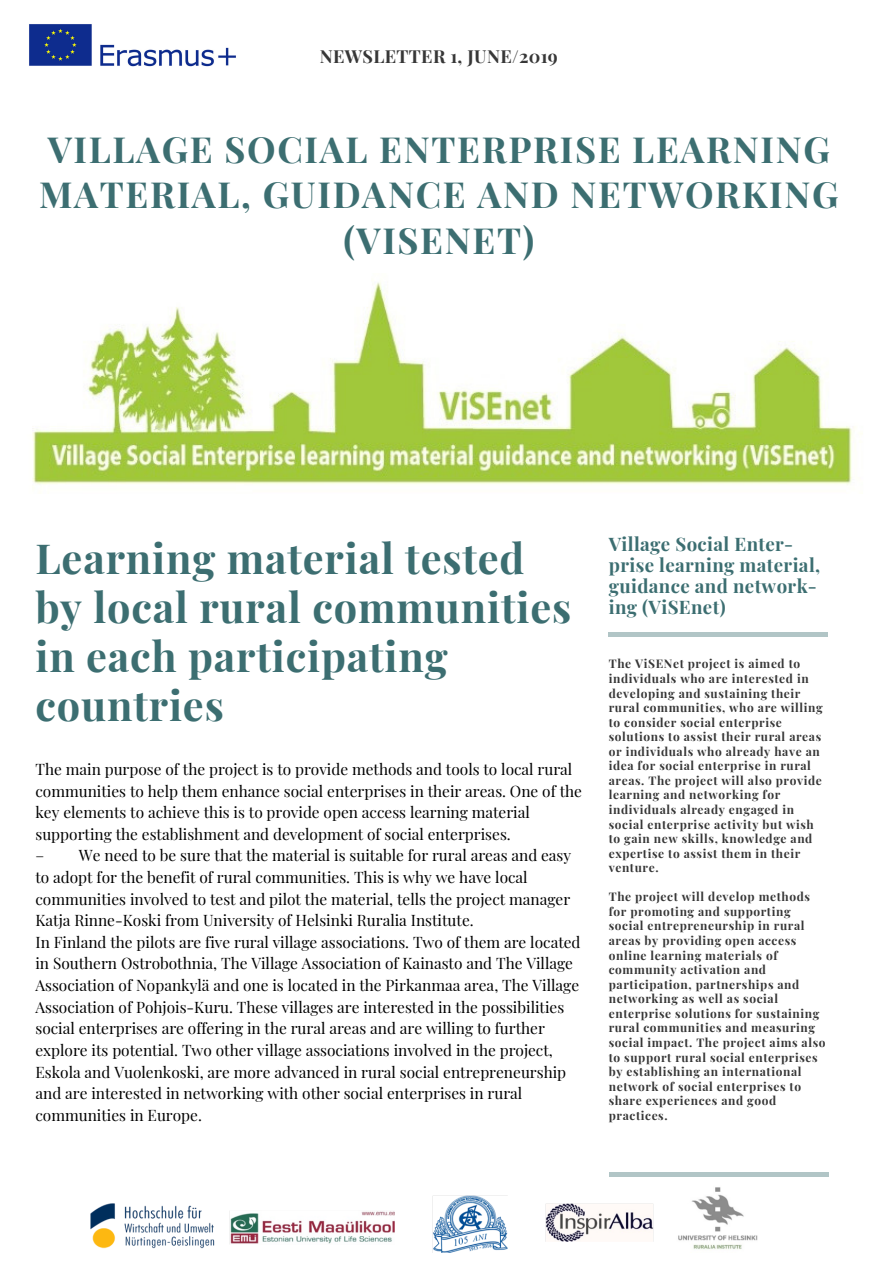
<style>
.page{position:relative;width:894px;height:1264px;background:#fff}
.page>*{position:absolute;margin:0;border:0;box-sizing:border-box;transform-origin:0 0}
.t1{font:700 41.4px/48.8px "Playfair Display";letter-spacing:.02em;color:#3c6e71}
.t2{font:700 36px/45px "Playfair Display";letter-spacing:.045em;color:#3c6e71;text-align:center}
.t3{font:700 18.6px/21.3px "Playfair Display";letter-spacing:.02em;color:#3c6e71}
.t4{font:700 18px "Playfair Display";letter-spacing:.02em;color:#373737}
.t5{font:15.45px/21.6px "Playfair Display";color:#000}
.t6{font:700 12px/14.5px "Playfair Display";letter-spacing:.05em;color:#373737}
</style>
<div class="page">
<img style="left:32px;top:282px;width:831px;height:203px">
<hr style="left:609px;top:1172px;width:218px;height:4px;background:#b1c5c6">
<hr style="left:608px;top:633px;width:219px;height:3px;background:#3c6e71">
<img style="left:29px;top:24px;width:207px;height:43px">
<img style="left:90px;top:1187px;width:668px;height:65px">
<p class="t4" style="left:320px;top:43px;width:239px">NEWSLETTER 1, JUNE/2019</p>
<h2 class="t2" style="left:39px;top:126px;width:801px">VILLAGE SOCIAL ENTERPRISE LEARNING<br>MATERIAL, GUIDANCE AND NETWORKING (VISENET)</h2>
<h1 class="t1" style="left:35px;top:532px;width:537px">Learning material tested by local rural communities in each participating countries</h1>
<p class="t5" style="left:35px;top:757px;width:548px">The main purpose of the project is to provide methods and tools to local rural communities to help them enhance social enterprises in their areas. One of the key elements to achieve this is to provide open access learning material supporting the establishment and development of social enterprises.</p>
<p class="t5" style="left:35px;top:844px;width:546px">– We need to be sure that the material is suitable for rural areas and easy to adopt for the benefit of rural communities. This is why we have local communities involved to test and pilot the material, tells the project manager Katja Rinne-Koski from University of Helsinki Ruralia Institute.<br>In Finland the pilots are five rural village associations. Two of them are located in Southern Ostrobothnia, The Village Association of Kainasto and The Village Association of Nopankylä and one is located in the Pirkanmaa area, The Village Association of Pohjois-Kuru. These villages are interested in the possibilities social enterprises are offering in the rural areas and are willing to further explore its potential. Two other village associations involved in the project, Eskola and Vuolenkoski, are more advanced in rural social entrepreneurship and are interested in networking with other social enterprises in rural communities in Europe.</p>
<p class="t3" style="left:608px;top:532px;width:213px">Village Social Enter‐ prise learning material, guidance and network‐ ing (ViSEnet)</p>
<p class="t6" style="left:608px;top:656px;width:215px">The ViSENet project is aimed to individuals who are interested in developing and sustaining their rural communities, who are willing to consider social enterprise solutions to assist their rural areas or individuals who already have an idea for social enterprise in rural areas. The project will also provide learning and networking for individuals already engaged in social enterprise activity but wish to gain new skills, knowledge and expertise to assist them in their venture.</p>
<p class="t6" style="left:608px;top:889px;width:218px">The project will develop methods for promoting and supporting social entrepreneurship in rural areas by providing open access online learning materials of community activation and participation, partnerships and networking as well as social enterprise solutions for sustaining rural communities and measuring social impact. The project aims also to support rural social enterprises by establishing an international network of social enterprises to share experiences and good practices.</p>
</div>
